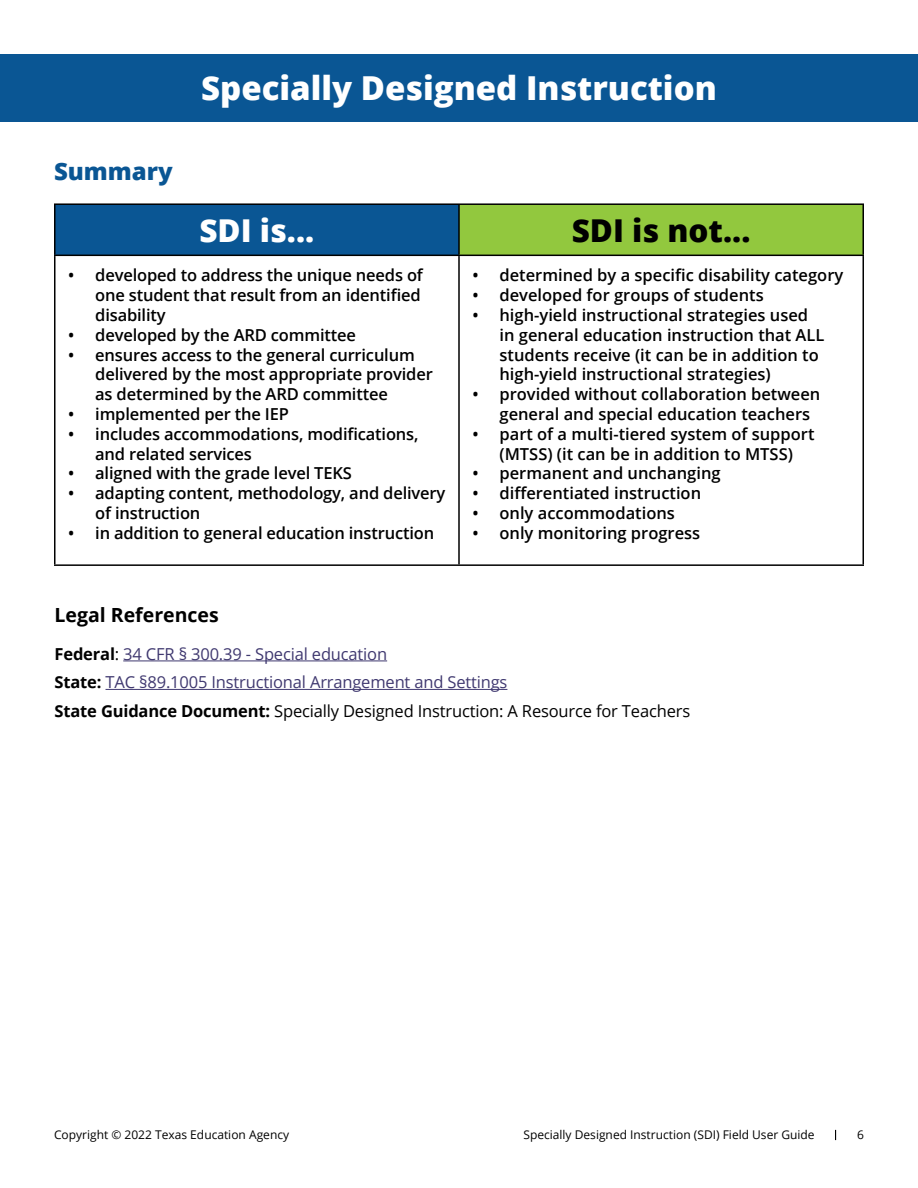
<style>
.page{position:relative;width:918px;height:1188px;background:#fff}
.page>*{position:absolute;margin:0;border:0;box-sizing:border-box;transform-origin:0 0}
.MAIN_HEADERS_-_TOC{font:800 33px "Open Sans";color:#fff}
.t1{font:800 31.5px "Open Sans";color:#000}
.t2{font:800 31.5px "Open Sans";color:#fff}
.t3{font:800 24px "Open Sans";color:#0a5694}
.t4{font:700 19.5px "Open Sans";color:#000}
.t5{font:600 16.5px/19.8px "Open Sans";color:#000}
.t6{font:16.5px "Open Sans";letter-spacing:-.01em;color:#403970}
.t7{font:16.5px "Open Sans";letter-spacing:-.01em;color:#000}
.t8{font:12px "Open Sans";color:#000}
.s1{font-weight:700;color:#000}
.s2{color:#000}
.s3{font-weight:700}
</style>
<div class="page">
<div style="left:0;top:54px;width:918px;height:68px;background:#0a5694"></div>
<div style="left:55px;top:204px;width:404px;height:51px;background:#0a5694"></div>
<div style="left:459px;top:204px;width:404px;height:51px;background:#92c83e"></div>
<hr style="left:54px;top:203px;width:405px;height:2px;background:#000">
<hr style="left:54px;top:205px;width:2px;height:50px;background:#000">
<hr style="left:459px;top:203px;width:405px;height:2px;background:#000">
<hr style="left:458px;top:205px;width:2px;height:50px;background:#000">
<hr style="left:862px;top:205px;width:2px;height:50px;background:#000">
<hr style="left:54px;top:255px;width:405px;height:1px;background:#000">
<hr style="left:54px;top:256px;width:2px;height:308px;background:#000">
<hr style="left:459px;top:255px;width:405px;height:1px;background:#000">
<hr style="left:458px;top:256px;width:2px;height:308px;background:#000">
<hr style="left:862px;top:256px;width:2px;height:308px;background:#000">
<hr style="left:54px;top:564px;width:405px;height:2px;background:#000">
<hr style="left:459px;top:564px;width:405px;height:2px;background:#000">
<hr style="left:123px;top:661px;width:264px;height:1px;background:#403970">
<hr style="left:106px;top:689px;width:401px;height:1px;background:#403970">
<p class="t3" style="left:54px;top:153px;width:120px">Summary</p>
<p class="MAIN_HEADERS_-_TOC" style="left:201px;top:63px;width:517px">Specially Designed Instruction</p>
<p class="t2" style="left:199px;top:206px;width:116px">SDI is...</p>
<p class="t1" style="left:572px;top:206px;width:180px">SDI is not...</p>
<p class="t5" style="left:95px;top:265px;width:329px;text-indent:-27px">• developed to address the unique needs of one student that result from an identified disability</p>
<p class="t5" style="left:68px;top:325px;width:289px">• developed by the ARD committee</p>
<p class="t5" style="left:95px;top:344px;width:339px;text-indent:-27px">• ensures access to the general curriculum delivered by the most appropriate provider as determined by the ARD committee</p>
<p class="t5" style="left:68px;top:404px;width:222px">• implemented per the IEP</p>
<p class="t5" style="left:95px;top:424px;width:325px;text-indent:-27px">• includes accommodations, modifications, and related services</p>
<p class="t5" style="left:68px;top:463px;width:285px">• aligned with the grade level TEKS</p>
<p class="t5" style="left:95px;top:483px;width:352px;text-indent:-27px">• adapting content, methodology, and delivery of instruction</p>
<p class="t5" style="left:68px;top:523px;width:367px">• in addition to general education instruction</p>
<p class="t5" style="left:472px;top:265px;width:372px">• determined by a specific disability category</p>
<p class="t5" style="left:472px;top:285px;width:293px">• developed for groups of students</p>
<p class="t5" style="left:500px;top:305px;width:326px;text-indent:-27px">• high-yield instructional strategies used in general education instruction that ALL students receive (it can be in addition to high-yield instructional strategies)</p>
<p class="t5" style="left:500px;top:384px;width:322px;text-indent:-27px">• provided without collaboration between general and special education teachers</p>
<p class="t5" style="left:472px;top:424px;width:344px;text-align:center">• part of a multi-tiered system of support (MTSS) (it can be in addition to MTSS)</p>
<p class="t5" style="left:472px;top:463px;width:250px">• permanent and unchanging</p>
<p class="t5" style="left:472px;top:483px;width:230px">• differentiated instruction</p>
<p class="t5" style="left:472px;top:503px;width:204px">• only accommodations</p>
<p class="t5" style="left:472px;top:523px;width:229px">• only monitoring progress</p>
<p class="t4" style="left:55px;top:601px;width:166px">Legal References</p>
<p class="t6" style="left:55px;top:642px;width:334px"><span class="s1">Federal</span><span class="s2">:</span> 34 CFR § 300.39 - Special education</p>
<p class="t6" style="left:55px;top:671px;width:454px"><span class="s1">State:</span> TAC §89.1005 Instructional Arrangement and Settings</p>
<p class="t7" style="left:55px;top:699px;width:637px"><span class="s3">State Guidance Document:</span> Specially Designed Instruction: A Resource for Teachers</p>
<p class="t8" style="left:54px;top:1126px;width:237px">Copyright © 2022 Texas Education Agency</p>
<p class="t8" style="left:523px;top:1126px;width:293px">Specially Designed Instruction (SDI) Field User Guide</p>
<p class="t8" style="left:857px;top:1126px;width:8px">6</p>
</div>
